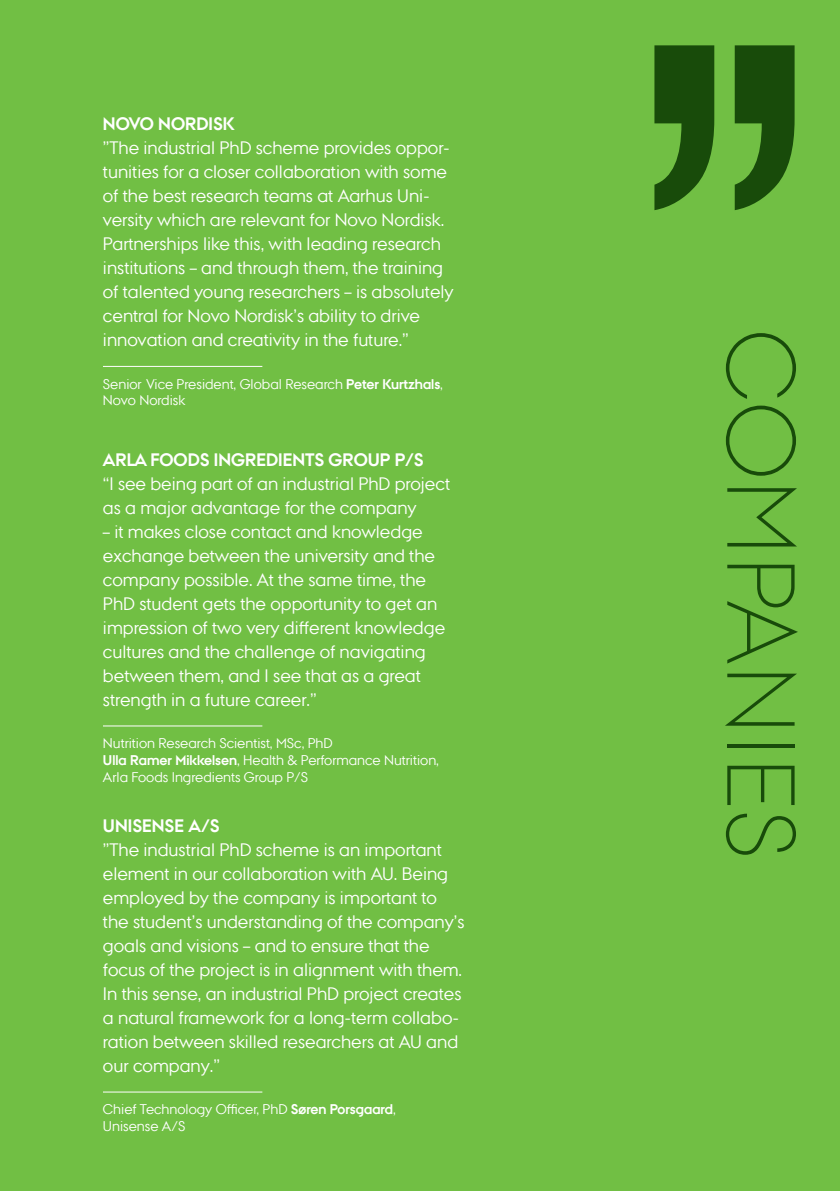
<style>
.page{position:relative;width:840px;height:1191px;background:#fff}
.page>*{position:absolute;margin:0;border:0;box-sizing:border-box;transform-origin:0 0}
.t1{font:300 96px "AU Passata";color:#184b0a}
.t2{font:18px/24px "AU Passata";color:#fff}
.t3{font:700 18px "AU Passata";color:#fff}
.t4{font:14px/16.8px "AU Passata";color:#fff}
.s1{font-weight:700}
</style>
<div class="page">
<div style="left:0;top:0;width:839px;height:1191px;background:#71bf44"></div>
<svg style="left:654px;top:45px;width:140px;height:165px"></svg>
<hr style="left:103px;top:725px;width:159px;height:1px;background:#fff">
<hr style="left:103px;top:1091px;width:159px;height:1px;background:#fff">
<hr style="left:103px;top:366px;width:159px;height:1px;background:#fff">
<p class="t3" style="left:103px;top:113px;width:133px">NOVO NORDISK</p>
<p class="t2" style="left:103px;top:135px;width:352px">”The industrial PhD scheme provides oppor&shy;tunities for a closer collaboration with some of the best research teams at Aarhus Uni&shy;versity which are relevant for Novo Nordisk.<br>Partnerships like this, with leading research institutions – and through them, the training of talented young researchers – is absolutely central for Novo Nordisk’s ability to drive innovation and creativity in the future.”</p>
<p class="t4" style="left:103px;top:375px;width:341px">Senior Vice President, Global Research <span class="s1">Peter Kurtzhals</span>,<br>Novo Nordisk</p>
<p class="t3" style="left:103px;top:449px;width:322px">ARLA FOODS INGREDIENTS GROUP P/S</p>
<p class="t2" style="left:103px;top:471px;width:348px">“I see being part of an industrial PhD project as a major advantage for the company</p>
<p class="t2" style="left:103px;top:519px;width:343px">– it makes close contact and knowledge exchange between the university and the company possible. At the same time, the PhD student gets the opportunity to get an impression of two very different knowledge cultures and the challenge of navigating between them, and I see that as a great strength in a future career.”</p>
<p class="t4" style="left:103px;top:734px;width:337px">Nutrition Research Scientist, MSc, PhD<br><span class="s1">Ulla Ramer Mikkelsen</span>, Health &amp; Performance Nutrition,<br>Arla Foods Ingredients Group P/S</p>
<p class="t3" style="left:103px;top:815px;width:118px">UNISENSE A/S</p>
<p class="t2" style="left:103px;top:837px;width:363px">”The industrial PhD scheme is an important element in our collaboration with AU. Being employed by the company is important to the student’s understanding of the company’s goals and visions – and to ensure that the focus of the project is in alignment with them.<br>In this sense, an industrial PhD project creates a natural framework for a long-term collabo&shy;ration between skilled researchers at AU and our company.”</p>
<p class="t4" style="left:103px;top:1100px;width:294px">Chief Technology Officer, PhD <span class="s1">Søren Porsgaard</span>,<br>Unisense A/S</p>
<p class="t1" style="left:816px;top:330px;width:531px;rotate:90deg">COMPANIES</p>
</div>
